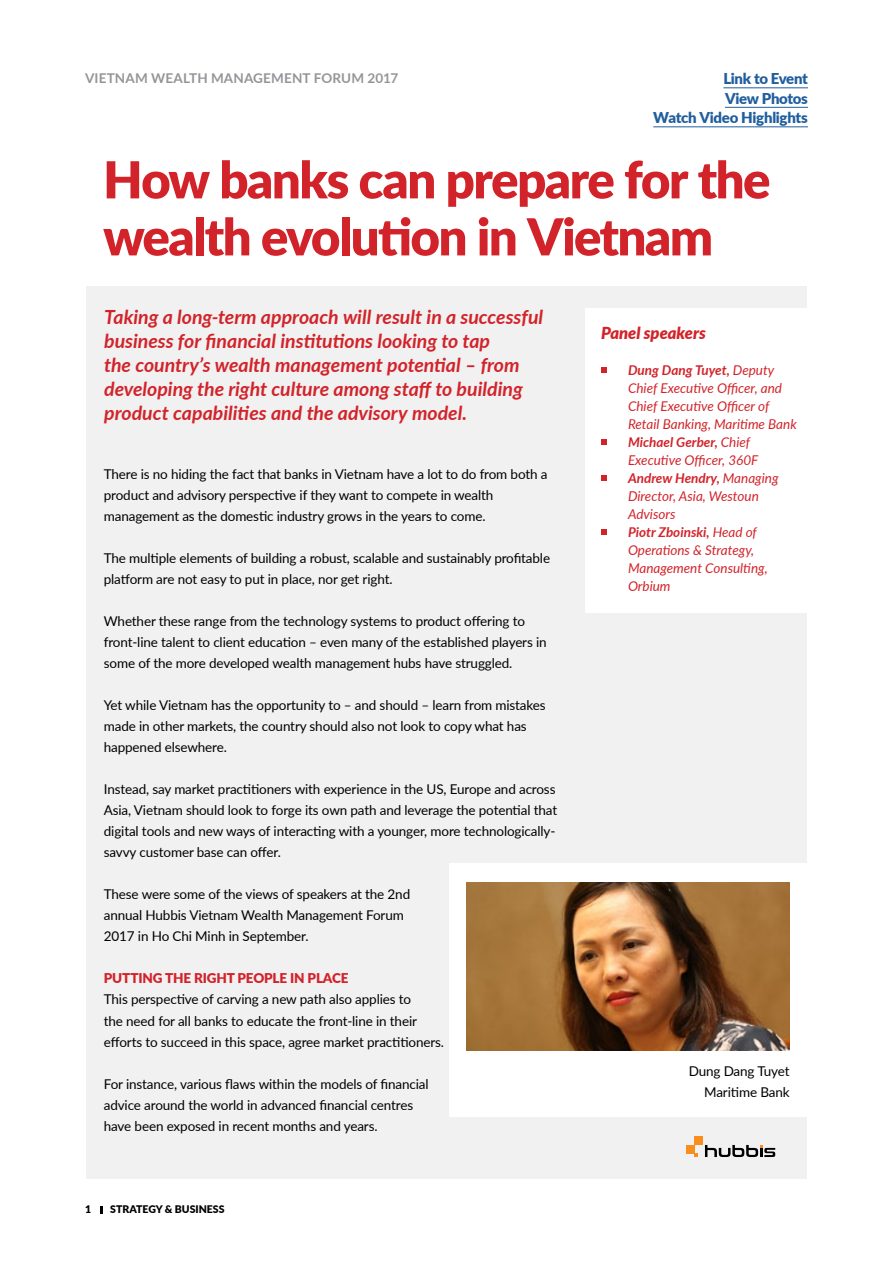
<style>
.page{position:relative;width:893px;height:1263px;background:#fff}
.page>*{position:absolute;margin:0;border:0;box-sizing:border-box;transform-origin:0 0}
.t1{font:900 51px/57px "Lato";letter-spacing:-.03em;color:#d2232a}
.t2{font:italic 700 19.5px/24px "Lato";color:#d2232a}
.t3{font:italic 900 16.5px "Lato";color:#d2232a}
.t4{font:900 15px/19.5px "Lato";letter-spacing:-.02em;color:#215e9e;text-align:right}
.t5{font:13.5px/21px "Lato";letter-spacing:-.01em;color:#000}
.t6{font:italic 13.5px/18px "Lato";color:#d2232a}
.t7{font:700 13.5px "Lato";letter-spacing:.01em;color:#939598}
.t8{font:900 13.5px "Lato";letter-spacing:-.01em;color:#d2232a}
.t9{font:900 10.5px "Lato";color:#000}
.s1{font-weight:700}
</style>
<div class="page">
<svg style="left:101px;top:1206px;width:2px;height:7px"></svg>
<div style="left:86px;top:287px;width:721px;height:892px;background:#f1f1f2"></div>
<div style="left:585px;top:308px;width:223px;height:304px;background:#fff"></div>
<svg style="left:601px;top:367px;width:6px;height:6px"></svg>
<svg style="left:601px;top:439px;width:6px;height:6px"></svg>
<svg style="left:601px;top:475px;width:6px;height:6px"></svg>
<svg style="left:601px;top:529px;width:6px;height:6px"></svg>
<div style="left:449px;top:863px;width:358px;height:203px;background:#fff"></div>
<img style="left:466px;top:882px;width:324px;height:168px">
<div style="left:449px;top:1065px;width:358px;height:51px;background:#fff"></div>
<hr style="left:723px;top:87px;width:85px;height:1px;background:#215e9e">
<hr style="left:725px;top:107px;width:83px;height:1px;background:#215e9e">
<hr style="left:653px;top:126px;width:155px;height:1px;background:#215e9e">
<svg style="left:705px;top:1145px;width:70px;height:12px"></svg>
<div style="left:694px;top:1137px;width:9px;height:8px;background:#f78e1e"></div>
<div style="left:686px;top:1145px;width:8px;height:8px;background:#f78e1e"></div>
<svg style="left:694px;top:1153px;width:4px;height:4px"></svg>
<p class="t7" style="left:85px;top:68px;width:315px">VIETNAM WEALTH MANAGEMENT FORUM 2017</p>
<p class="t4" style="left:653px;top:68px;width:156px">Link to Event<br>View Photos<br>Watch Video Highlights</p>
<h1 class="t1" style="left:103px;top:149px;width:669px">How banks can prepare for the wealth evolution in Vietnam</h1>
<p class="t2" style="left:104px;top:304px;width:441px">Taking a long-term approach will result in a successful business for financial institutions looking to tap<br>the country’s wealth management potential – from developing the right culture among staff to building product capabilities and the advisory model.</p>
<p class="t5" style="left:104px;top:463px;width:445px">There is no hiding the fact that banks in Vietnam have a lot to do from both a product and advisory perspective if they want to compete in wealth management as the domestic industry grows in the years to come.</p>
<p class="t5" style="left:104px;top:547px;width:448px">The multiple elements of building a robust, scalable and sustainably profitable platform are not easy to put in place, nor get right.</p>
<p class="t5" style="left:104px;top:610px;width:444px">Whether these range from the technology systems to product offering to front-line talent to client education – even many of the established players in some of the more developed wealth management hubs have struggled.</p>
<p class="t5" style="left:104px;top:694px;width:443px">Yet while Vietnam has the opportunity to – and should – learn from mistakes made in other markets, the country should also not look to copy what has happened elsewhere.</p>
<p class="t5" style="left:104px;top:778px;width:455px">Instead, say market practitioners with experience in the US, Europe and across Asia, Vietnam should look to forge its own path and leverage the potential that digital tools and new ways of interacting with a younger, more technologically&shy;savvy customer base can offer.</p>
<p class="t5" style="left:104px;top:883px;width:308px">These were some of the views of speakers at the 2nd annual Hubbis Vietnam Wealth Management Forum<br>2017 in Ho Chi Minh in September.</p>
<p class="t8" style="left:104px;top:968px;width:246px">PUTTING THE RIGHT PEOPLE IN PLACE</p>
<p class="t5" style="left:104px;top:988px;width:342px">This perspective of carving a new path also applies to<br>the need for all banks to educate the front-line in their efforts to succeed in this space, agree market practitioners.</p>
<p class="t5" style="left:104px;top:1072px;width:326px">For instance, various flaws within the models of financial advice around the world in advanced financial centres have been exposed in recent months and years.</p>
<p class="t9" style="left:85px;top:1201px;width:8px">1</p>
<p class="t9" style="left:110px;top:1201px;width:116px">STRATEGY &amp; BUSINESS</p>
<p class="t3" style="left:601px;top:320px;width:106px">Panel speakers</p>
<p class="t6" style="left:628px;top:360px;width:170px"><span class="s1">Dung Dang Tuyet,</span> Deputy<br>Chief Executive Officer, and<br>Chief Executive Officer of<br>Retail Banking, Maritime Bank<br><span class="s1">Michael Gerber,</span> Chief<br>Executive Officer, 360F<br><span class="s1">Andrew Hendry,</span> Managing<br>Director, Asia, Westoun<br>Advisors<br><span class="s1">Piotr Zboinski,</span> Head of<br>Operations &amp; Strategy,<br>Management Consulting,<br>Orbium</p>
<p class="t5" style="left:689px;top:1060px;width:102px;text-align:right">Dung Dang Tuyet<br>Maritime Bank</p>
</div>
